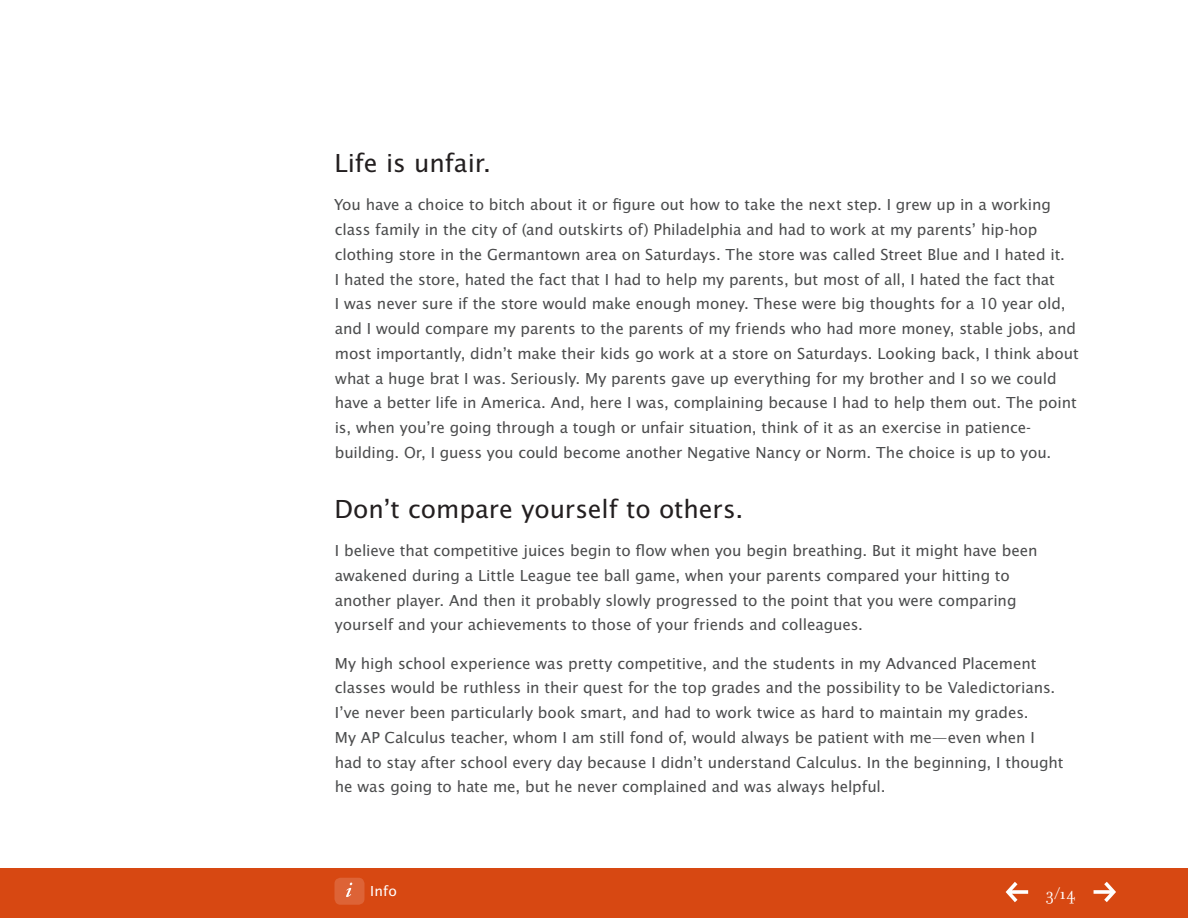
<style>
.page{position:relative;width:1188px;height:918px;background:#fff}
.page>*{position:absolute;margin:0;border:0;box-sizing:border-box;transform-origin:0 0}
.t1{font:27px "Lucida Sans EFOP";color:#231f20}
.t2{font:18px "Filosofia OT";color:#fff}
.t3{font:16.5px/24.8px "Lucida Sans EFOP";letter-spacing:-.005em;color:#4b4c4d}
.t4{font:15px "Lucida Sans EFOP";color:#fff}
</style>
<div class="page">
<div style="left:0;top:869px;width:1188px;height:49px;background:#d74812"></div>
<div style="left:334px;top:878px;width:30px;height:27px;background:#dd6336;border-radius:6px"></div>
<svg style="left:346px;top:883px;width:6px;height:14px"></svg>
<svg style="left:1006px;top:882px;width:22px;height:20px"></svg>
<svg style="left:1094px;top:882px;width:22px;height:20px"></svg>
<h1 class="t1" style="left:334px;top:148px;width:158px">Life is unfair.</h1>
<p class="t3" style="left:334px;top:193px;width:746px">You have a choice to bitch about it or figure out how to take the next step. I grew up in a working class family in the city of (and outskirts of) Philadelphia and had to work at my parents’ hip-hop clothing store in the Germantown area on Saturdays. The store was called Street Blue and I hated it.<br>I hated the store, hated the fact that I had to help my parents, but most of all, I hated the fact that<br>I was never sure if the store would make enough money. These were big thoughts for a 10 year old, and I would compare my parents to the parents of my friends who had more money, stable jobs, and most importantly, didn’t make their kids go work at a store on Saturdays. Looking back, I think about what a huge brat I was. Seriously. My parents gave up everything for my brother and I so we could have a better life in America. And, here I was, complaining because I had to help them out. The point is, when you’re going through a tough or unfair situation, think of it as an exercise in patience&shy;building. Or, I guess you could become another Negative Nancy or Norm. The choice is up to you.</p>
<h1 class="t1" style="left:334px;top:494px;width:410px">Don’t compare yourself to others.</h1>
<p class="t3" style="left:335px;top:539px;width:704px">I believe that competitive juices begin to flow when you begin breathing. But it might have been awakened during a Little League tee ball game, when your parents compared your hitting to another player. And then it probably slowly progressed to the point that you were comparing yourself and your achievements to those of your friends and colleagues.</p>
<p class="t3" style="left:335px;top:652px;width:730px">My high school experience was pretty competitive, and the students in my Advanced Placement classes would be ruthless in their quest for the top grades and the possibility to be Valedictorians.<br>I’ve never been particularly book smart, and had to work twice as hard to maintain my grades.<br>My AP Calculus teacher, whom I am still fond of, would always be patient with me—even when I had to stay after school every day because I didn’t understand Calculus. In the beginning, I thought he was going to hate me, but he never complained and was always helpful.</p>
<p class="t4" style="left:370px;top:883px;width:28px">Info</p>
<p class="t2" style="left:1046px;top:884px;width:31px">3/14</p>
</div>
